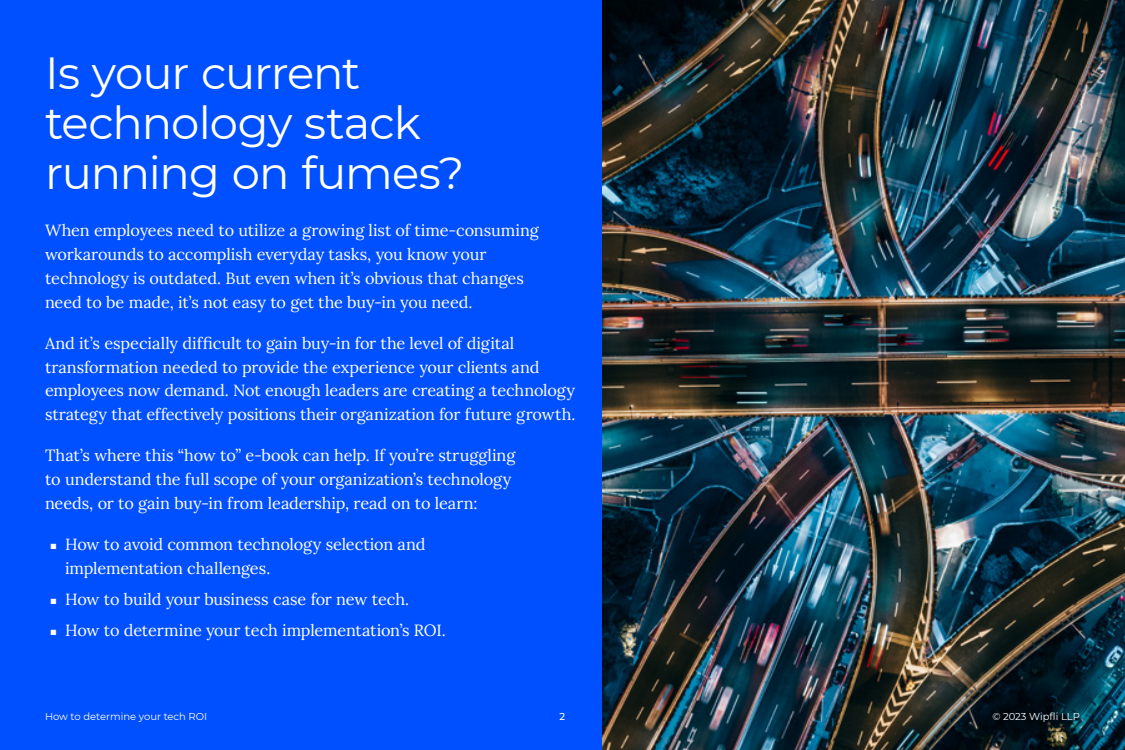
<style>
.page{position:relative;width:1125px;height:750px;background:#fff}
.page>*{position:absolute;margin:0;border:0;box-sizing:border-box;transform-origin:0 0}
.t1{font:45px/50px "Montserrat";letter-spacing:-.025em;color:#fff}
.t2{font:16.25px/23.8px "Lora";letter-spacing:-.01em;color:#fff}
.t3{font:10px "Montserrat";color:#fff}
.t4{font:500 10px "Montserrat";color:#fff}
.s1{font-family:"Arial";font-size:11.25px}
</style>
<div class="page">
<div style="left:0;top:0;width:602px;height:750px;background:#0050ff"></div>
<img style="left:602px;top:0;width:523px;height:750px">
<h1 class="t1" style="left:45px;top:46px;width:421px">Is your current technology stack running on fumes?</h1>
<p class="t2" style="left:45px;top:218px;width:495px">When employees need to utilize a growing list of time-consuming workarounds to accomplish everyday tasks, you know your technology is outdated. But even when it’s obvious that changes need to be made, it’s not easy to get the buy-in you need.</p>
<p class="t2" style="left:45px;top:330px;width:532px">And it’s especially difficult to gain buy-in for the level of digital transformation needed to provide the experience your clients and employees now demand. Not enough leaders are creating a technology strategy that effectively positions their organization for future growth.</p>
<p class="t2" style="left:45px;top:443px;width:472px">That’s where this “how to” e-book can help. If you’re struggling to understand the full scope of your organization’s technology needs, or to gain buy-in from leadership, read on to learn:</p>
<p class="t2" style="left:65px;top:531px;width:362px;text-indent:-15px"><span class="s1">■</span> How to avoid common technology selection and implementation challenges.</p>
<p class="t2" style="left:50px;top:586px;width:361px"><span class="s1">■</span> How to build your business case for new tech.</p>
<p class="t2" style="left:50px;top:618px;width:397px"><span class="s1">■</span> How to determine your tech implementation’s ROI.</p>
<p class="t3" style="left:45px;top:709px;width:164px">How to determine your tech ROI</p>
<p class="t4" style="left:560px;top:709px;width:7px">2</p>
<p class="t3" style="left:992px;top:709px;width:89px">© 2023 Wipfli LLP</p>
</div>
